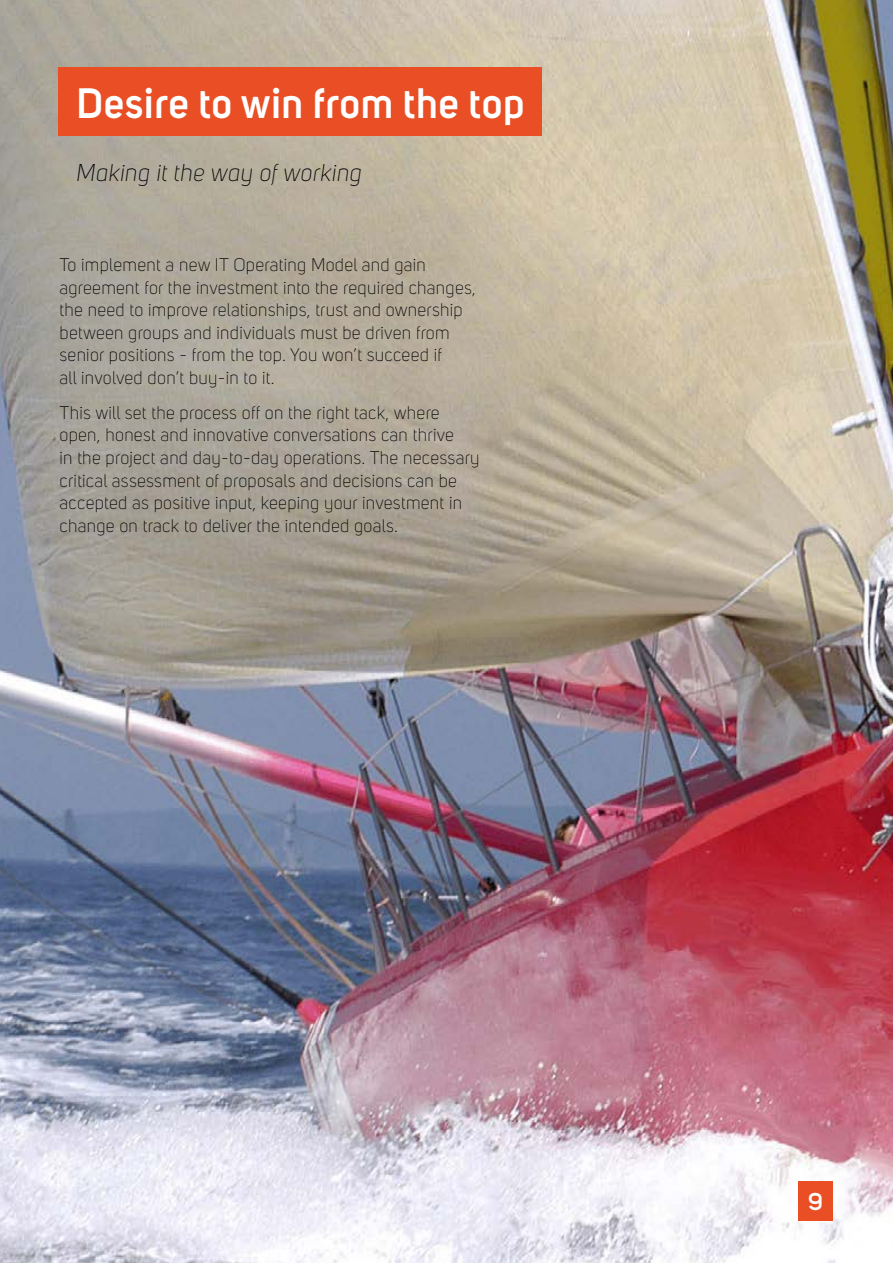
<style>
.page{position:relative;width:893px;height:1263px;background:#fff}
.page>*{position:absolute;margin:0;border:0;box-sizing:border-box;transform-origin:0 0}
.t1{font:600 42px "Uni Sans";letter-spacing:.015em;color:#fff}
.t2{font:italic 300 24px "Uni Sans";letter-spacing:.015em;color:#000}
.t3{font:600 24px "Uni Sans";color:#fff}
.t4{font:300 18px/22.5px "Uni Sans";letter-spacing:.015em;color:#000}
</style>
<div class="page">
<img style="left:0;top:0;width:893px;height:1263px">
<div style="left:798px;top:1181px;width:35px;height:39px;background:#e94e24"></div>
<div style="left:59px;top:67px;width:483px;height:69px;background:#e94e24"></div>
<h1 class="t1" style="left:77px;top:78px;width:449px">Desire to win from the top</h1>
<h2 class="t2" style="left:77px;top:159px;width:287px">Making it the way of working</h2>
<p class="t4" style="left:60px;top:254px;width:418px">To implement a new IT Operating Model and gain agreement for the investment into the required changes, the need to improve relationships, trust and ownership between groups and individuals must be driven from senior positions - from the top. You won’t succeed if<br>all involved don’t buy-in to it.</p>
<p class="t4" style="left:60px;top:402px;width:422px">This will set the process off on the right tack, where open, honest and innovative conversations can thrive<br>in the project and day-to-day operations. The necessary critical assessment of proposals and decisions can be accepted as positive input, keeping your investment in change on track to deliver the intended goals.</p>
<h2 class="t3" style="left:808px;top:1187px;width:16px">9</h2>
</div>
